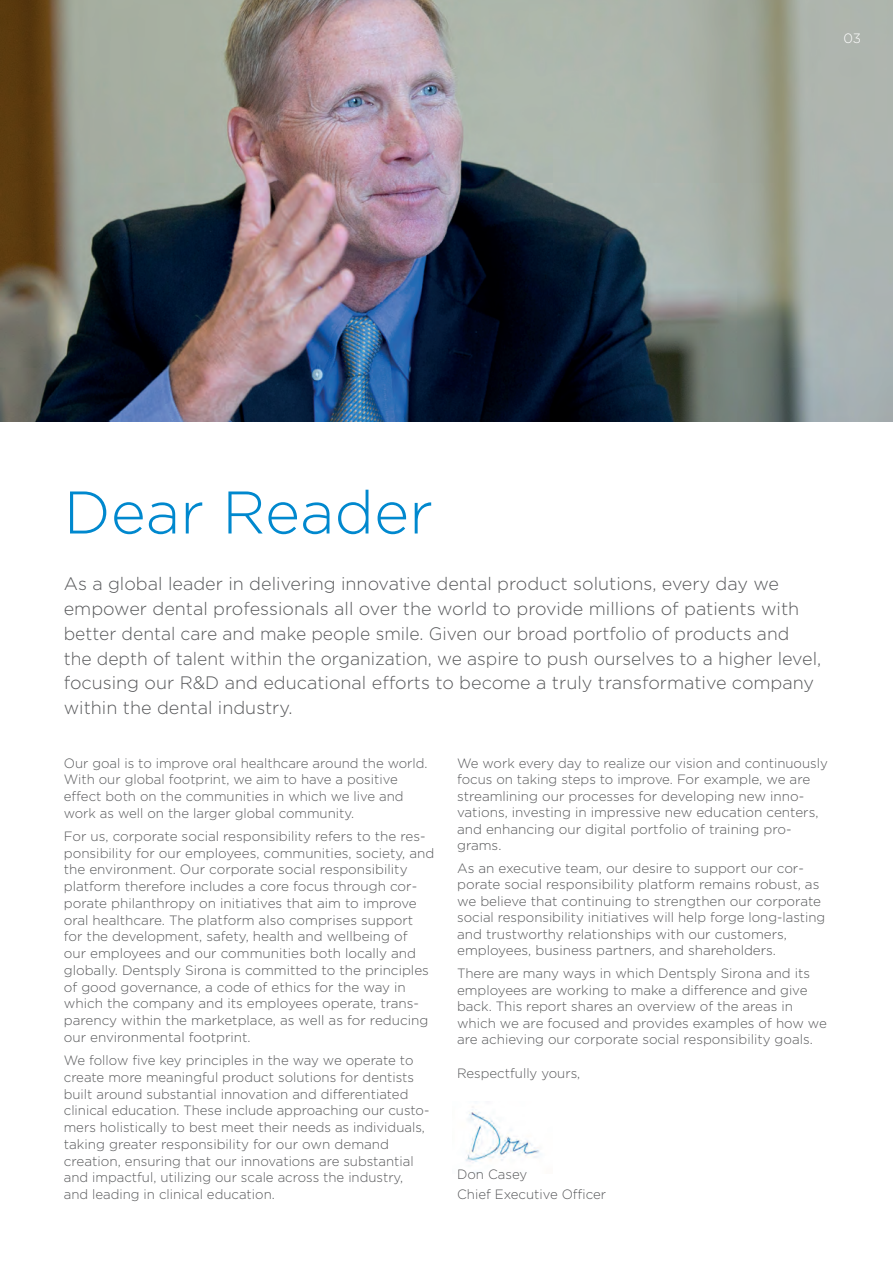
<style>
.page{position:relative;width:893px;height:1263px;background:#fff}
.page>*{position:absolute;margin:0;border:0;box-sizing:border-box;transform-origin:0 0}
.t1{font:300 60px "Gotham";color:#0088ce}
.t2{font:300 18px/24.8px "Gotham";color:#57585a}
.t3{font:300 13.5px/16.8px "Gotham";color:#57585a}
.t4{font:300 13.5px "Gotham";color:#fff}
</style>
<div class="page">
<img style="left:466px;top:1111px;width:75px;height:52px">
<img style="left:0;top:0;width:893px;height:422px">
<p class="t4" style="left:843px;top:29px;width:19px">03</p>
<h1 class="t1" style="left:64px;top:474px;width:371px">Dear Reader</h1>
<p class="t2" style="left:64px;top:571px;width:759px">As a global leader in delivering innovative dental product solutions, every day we empower dental professionals all over the world to provide millions of patients with better dental care and make people smile. Given our broad portfolio of products and the depth of talent within the organization, we aspire to push ourselves to a higher level, focusing our R&amp;D and educational efforts to become a truly transformative company within the dental industry.</p>
<p class="t3" style="left:64px;top:754px;width:365px">Our goal is to improve oral healthcare around the world.<br>With our global footprint, we aim to have a positive effect both on the communities in which we live and work as well on the larger global community.</p>
<p class="t3" style="left:64px;top:827px;width:372px">For us, corporate social responsibility refers to the res&shy;ponsibility for our employees, communities, society, and the environment. Our corporate social responsibility platform therefore includes a core focus through cor&shy;porate philanthropy on initiatives that aim to improve oral healthcare. The platform also comprises support for the development, safety, health and wellbeing of<br>our employees and our communities both locally and globally. Dentsply Sirona is committed to the principles of good governance, a code of ethics for the way in which the company and its employees operate, trans&shy;parency within the marketplace, as well as for reducing our environmental footprint.</p>
<p class="t3" style="left:64px;top:1051px;width:367px">We follow five key principles in the way we operate to create more meaningful product solutions for dentists built around substantial innovation and differentiated clinical education. These include approaching our custo&shy;mers holistically to best meet their needs as individuals, taking greater responsibility for our own demand creation, ensuring that our innovations are substantial and impactful, utilizing our scale across the industry, and leading in clinical education.</p>
<p class="t3" style="left:457px;top:754px;width:372px">We work every day to realize our vision and continuously focus on taking steps to improve. For example, we are streamlining our processes for developing new inno&shy;vations, investing in impressive new education centers, and enhancing our digital portfolio of training pro&shy;grams.</p>
<p class="t3" style="left:457px;top:859px;width:370px">As an executive team, our desire to support our cor&shy;porate social responsibility platform remains robust, as we believe that continuing to strengthen our corporate social responsibility initiatives will help forge long-lasting and trustworthy relationships with our customers, employees, business partners, and shareholders.</p>
<p class="t3" style="left:457px;top:965px;width:371px">There are many ways in which Dentsply Sirona and its employees are working to make a difference and give back. This report shares an overview of the areas in which we are focused and provides examples of how we are achieving our corporate social responsibility goals.</p>
<p class="t3" style="left:457px;top:1064px;width:125px">Respectfully yours,</p>
<p class="t3" style="left:457px;top:1163px;width:151px;line-height:20.7px">Don Casey<br>Chief Executive Officer</p>
</div>
